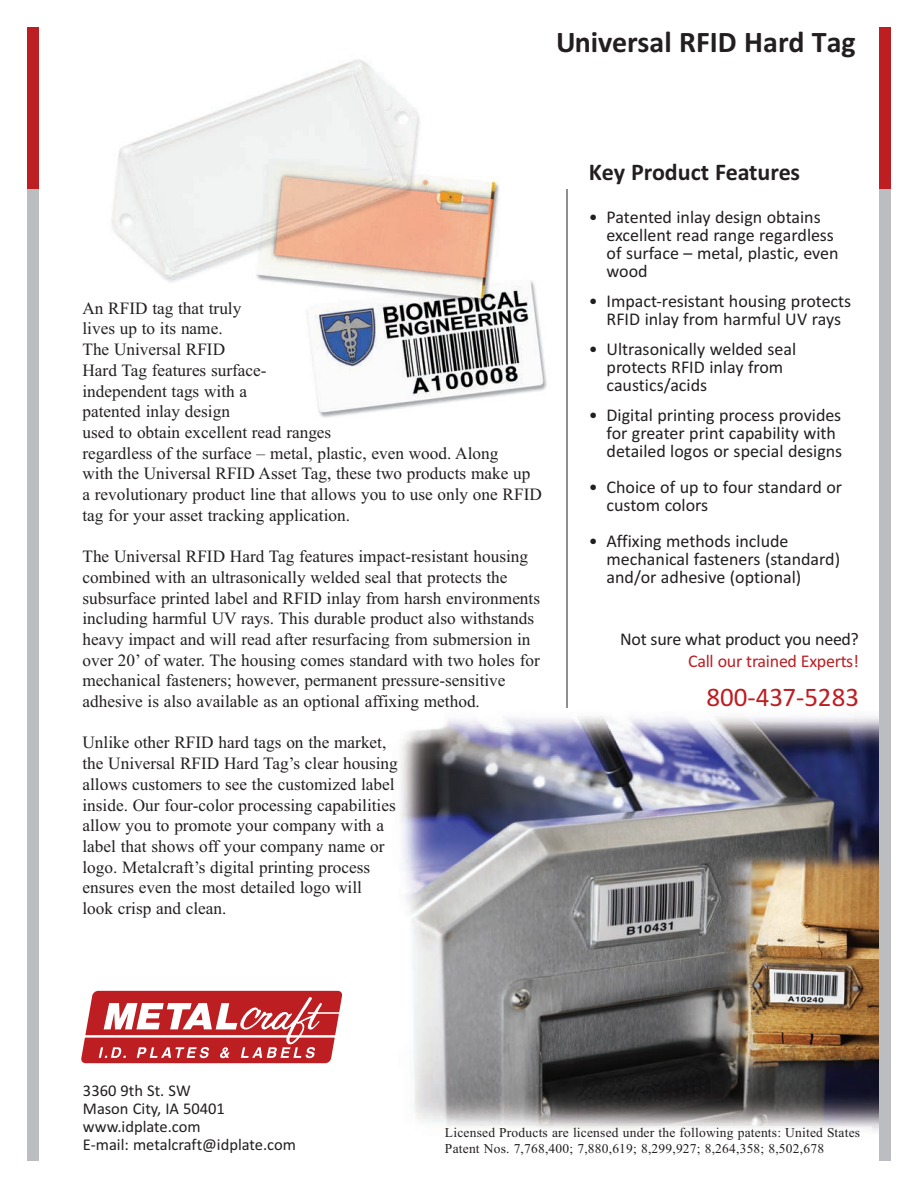
<style>
.page{position:relative;width:918px;height:1188px;background:#fff}
.page>*{position:absolute;margin:0;border:0;box-sizing:border-box;transform-origin:0 0}
.t1{font:700 30px "Calibri";color:#231f20}
.t2{font:27px "Calibri";color:#bd1e22}
.t3{font:700 24px "Calibri";color:#231f20}
.t4{font:18px/18px "Calibri";color:#231f20}
.t5{font:18px "Calibri";letter-spacing:-.015em;color:#bd1e22}
.t6{font:17.25px/20.7px "Times New Roman";color:#231f20}
.t7{font:16.5px/18px "Calibri";color:#231f20}
.t8{font:13.5px/16.5px "Times New Roman";letter-spacing:.015em;color:#231f20}
</style>
<div class="page">
<img style="left:400px;top:716px;width:479px;height:415px">
<img style="left:111px;top:59px;width:436px;height:359px">
<div style="left:879px;top:189px;width:12px;height:972px;background:#bcbdc0"></div>
<div style="left:879px;top:27px;width:12px;height:162px;background:#bd1e22"></div>
<hr style="left:567px;top:189px;width:1px;height:519px;background:#231f20">
<div style="left:27px;top:189px;width:12px;height:972px;background:#bcbdc0"></div>
<div style="left:27px;top:27px;width:12px;height:162px;background:#bd1e22"></div>
<svg style="left:81px;top:990px;width:262px;height:74px"></svg>
<img style="left:443px;top:1126px;width:428px;height:5px">
<h1 class="t1" style="left:556px;top:24px;width:301px">Universal RFID Hard Tag</h1>
<p class="t6" style="left:82px;top:297px;width:461px">An RFID tag that truly<br>lives up to its name.<br>The Universal RFID<br>Hard Tag features surface-<br>independent tags with a<br>patented inlay design<br>used to obtain excellent read ranges<br>regardless of the surface – metal, plastic, even wood. Along<br>with the Universal RFID Asset Tag, these two products make up a revolutionary product line that allows you to use only one RFID tag for your asset tracking application.</p>
<p class="t6" style="left:82px;top:546px;width:459px">The Universal RFID Hard Tag features impact-resistant housing combined with an ultrasonically welded seal that protects the subsurface printed label and RFID inlay from harsh environments including harmful UV rays. This durable product also withstands heavy impact and will read after resurfacing from submersion in over 20’ of water. The housing comes standard with two holes for mechanical fasteners; however, permanent pressure-sensitive adhesive is also available as an optional affixing method.</p>
<p class="t6" style="left:82px;top:732px;width:317px">Unlike other RFID hard tags on the market, the Universal RFID Hard Tag’s clear housing allows customers to see the customized label inside. Our four-color processing capabilities allow you to promote your company with a label that shows off your company name or logo. Metalcraft’s digital printing process ensures even the most detailed logo will<br>look crisp and clean.</p>
<h3 class="t3" style="left:589px;top:158px;width:213px">Key Product Features</h3>
<p class="t4" style="left:607px;top:207px;width:234px;text-indent:-18px">• Patented inlay design obtains excellent read range regardless of surface – metal, plastic, even wood</p>
<p class="t4" style="left:589px;top:291px;width:264px;text-align:center">• Impact-resistant housing protects<br>RFID inlay from harmful UV rays</p>
<p class="t4" style="left:607px;top:339px;width:191px;text-indent:-18px">• Ultrasonically welded seal protects RFID inlay from caustics/acids</p>
<p class="t4" style="left:607px;top:405px;width:237px;text-indent:-18px">• Digital printing process provides for greater print capability with detailed logos or special designs</p>
<p class="t4" style="left:607px;top:477px;width:237px;text-indent:-18px">• Choice of up to four standard or custom colors</p>
<p class="t4" style="left:607px;top:531px;width:235px;text-indent:-18px">• Affixing methods include mechanical fasteners (standard) and/or adhesive (optional)</p>
<p class="t4" style="left:620px;top:630px;width:240px">Not sure what product you need?</p>
<p class="t5" style="left:688px;top:650px;width:172px">Call our trained Experts!</p>
<h2 class="t2" style="left:707px;top:680px;width:154px">800-437-5283</h2>
<p class="t7" style="left:83px;top:1081px;width:215px">3360 9th St. SW<br>Mason City, IA 50401 www.idplate.com<br>E-mail: metalcraft@idplate.com</p>
<p class="t8" style="left:445px;top:1124px;width:417px">Licensed Products are licensed under the following patents: United States<br>Patent Nos. 7,768,400; 7,880,619; 8,299,927; 8,264,358; 8,502,678</p>
</div>
